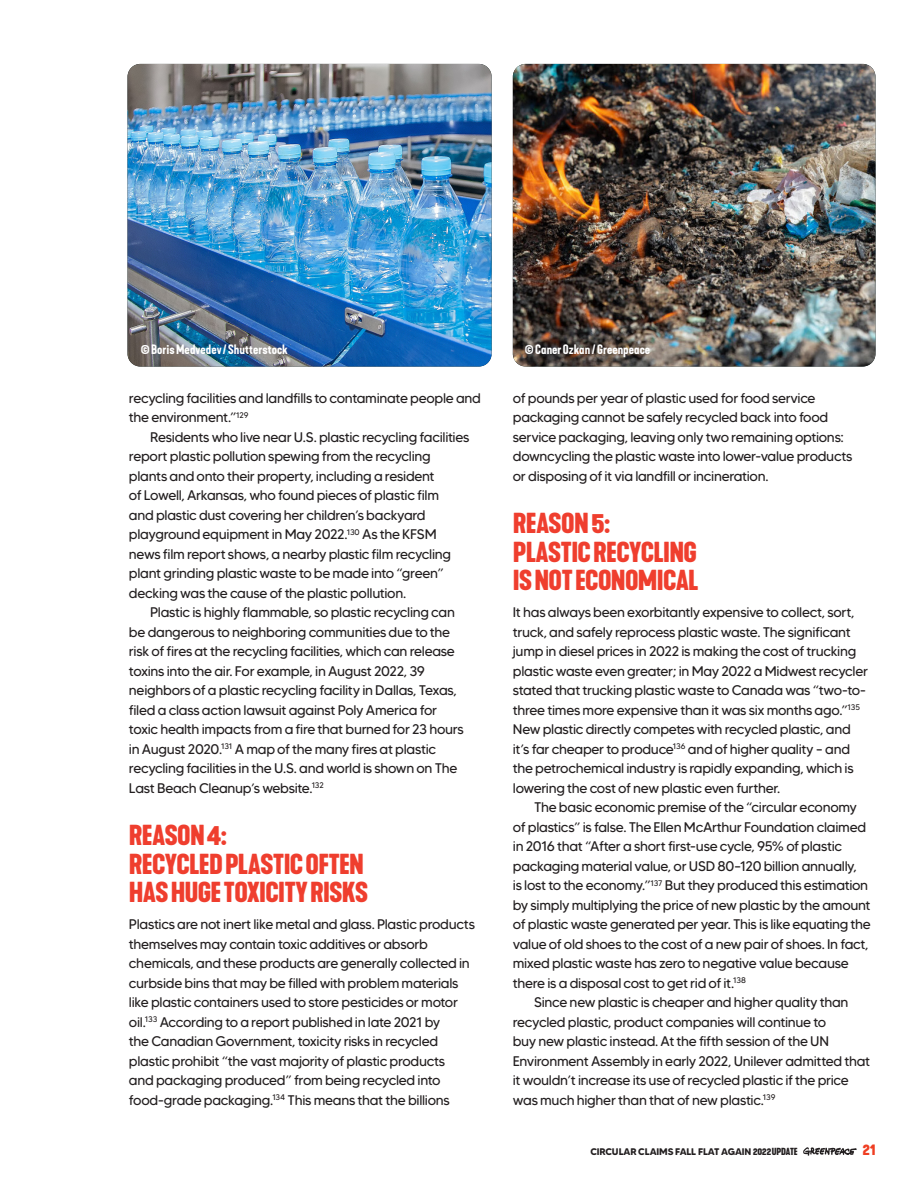
<style>
.page{position:relative;width:918px;height:1188px;background:#fff}
.page>*{position:absolute;margin:0;border:0;box-sizing:border-box;transform-origin:0 0}
.KAPRA_M_R{font:700 27px/28.5px "Kapra Neue";letter-spacing:-.02em;color:#ef3e2e}
.t1{font:700 15px "Kapra Neue";color:#ef3e22}
.Body_Ind{font:13.95px/19.5px "MADE Tommy Soft";letter-spacing:-.02em;color:#231f20}
.Body_1st_Para{font:13.95px/19.5px "MADE Tommy Soft";letter-spacing:-.02em;color:#231f20}
.Caption_M_L_K_No_Ind{font:600 12.75px "Kapra Neue";color:#fff}
.t2{font:700 9.6px "MADE Tommy Soft";letter-spacing:-.015em;color:#231f20}
.s1{font-family:"Kapra Neue"}
</style>
<div class="page">
<img style="left:128px;top:64px;width:364px;height:303px">
<img style="left:513px;top:64px;width:362px;height:303px">
<svg style="left:803px;top:1147px;width:54px;height:9px"></svg>
<p class="Caption_M_L_K_No_Ind" style="left:141px;top:341px;width:148px">© Boris Medvedev / Shutterstock</p>
<p class="Caption_M_L_K_No_Ind" style="left:525px;top:341px;width:127px">© Caner Ozkan / Greenpeace</p>
<p class="Body_Ind" style="left:129px;top:388px;width:354px">recycling facilities and landfills to contaminate people and the environment.”<sup>129</sup></p>
<p class="Body_Ind" style="left:129px;top:427px;width:342px;text-indent:21px">Residents who live near U.S. plastic recycling facilities report plastic pollution spewing from the recycling plants and onto their property, including a resident<br>of Lowell, Arkansas, who found pieces of plastic film<br>and plastic dust covering her children’s backyard playground equipment in May 2022.<sup>130</sup> As the KFSM news film report shows, a nearby plastic film recycling plant grinding plastic waste to be made into “green” decking was the cause of the plastic pollution.</p>
<p class="Body_Ind" style="left:129px;top:603px;width:336px;text-indent:21px">Plastic is highly flammable, so plastic recycling can be dangerous to neighboring communities due to the risk of fires at the recycling facilities, which can release toxins into the air. For example, in August 2022, 39 neighbors of a plastic recycling facility in Dallas, Texas, filed a class action lawsuit against Poly America for toxic health impacts from a fire that burned for 23 hours in August 2020.<sup>131</sup> A map of the many fires at plastic recycling facilities in the U.S. and world is shown on The Last Beach Cleanup’s website.<sup>132</sup></p>
<p class="KAPRA_M_R" style="left:129px;top:822px;width:241px">REASON 4:<br>RECYCLED PLASTIC OFTEN<br>HAS HUGE TOXICITY RISKS</p>
<p class="Body_1st_Para" style="left:129px;top:915px;width:348px">Plastics are not inert like metal and glass. Plastic products themselves may contain toxic additives or absorb chemicals, and these products are generally collected in curbside bins that may be filled with problem materials like plastic containers used to store pesticides or motor oil.<sup>133</sup> According to a report published in late 2021 by<br>the Canadian Government, toxicity risks in recycled plastic prohibit “the vast majority of plastic products<br>and packaging produced” from being recycled into food-grade packaging.<sup>134</sup> This means that the billions</p>
<p class="Body_1st_Para" style="left:513px;top:388px;width:341px">of pounds per year of plastic used for food service packaging cannot be safely recycled back into food service packaging, leaving only two remaining options: downcycling the plastic waste into lower-value products or disposing of it via landfill or incineration.</p>
<p class="KAPRA_M_R" style="left:513px;top:510px;width:187px">REASON 5:<br>PLASTIC RECYCLING<br>IS NOT ECONOMICAL</p>
<p class="Body_1st_Para" style="left:513px;top:603px;width:357px">It has always been exorbitantly expensive to collect, sort, truck, and safely reprocess plastic waste. The significant jump in diesel prices in 2022 is making the cost of trucking plastic waste even greater; in May 2022 a Midwest recycler stated that trucking plastic waste to Canada was “two-to&shy;three times more expensive than it was six months ago.”<sup>135<br></sup>New plastic directly competes with recycled plastic, and it’s far cheaper to produce<sup>136</sup> and of higher quality – and the petrochemical industry is rapidly expanding, which is lowering the cost of new plastic even further.</p>
<p class="Body_Ind" style="left:513px;top:798px;width:360px;text-indent:21px">The basic economic premise of the “circular economy of plastics” is false. The Ellen McArthur Foundation claimed in 2016 that “After a short first-use cycle, 95% of plastic packaging material value, or USD 80–120 billion annually,<br>is lost to the economy.”<sup>137</sup> But they produced this estimation by simply multiplying the price of new plastic by the amount of plastic waste generated per year. This is like equating the value of old shoes to the cost of a new pair of shoes. In fact, mixed plastic waste has zero to negative value because there is a disposal cost to get rid of it.<sup>138</sup></p>
<p class="Body_Ind" style="left:513px;top:993px;width:359px;text-indent:21px">Since new plastic is cheaper and higher quality than recycled plastic, product companies will continue to<br>buy new plastic instead. At the fifth session of the UN Environment Assembly in early 2022, Unilever admitted that it wouldn’t increase its use of recycled plastic if the price was much higher than that of new plastic.<sup>139</sup></p>
<p class="t2" style="left:590px;top:1146px;width:209px">CIRCULAR CLAIMS FALL FLAT AGAIN <span class="s1">2022 UPDATE</span></p>
<p class="t1" style="left:863px;top:1140px;width:14px">21</p>
</div>
